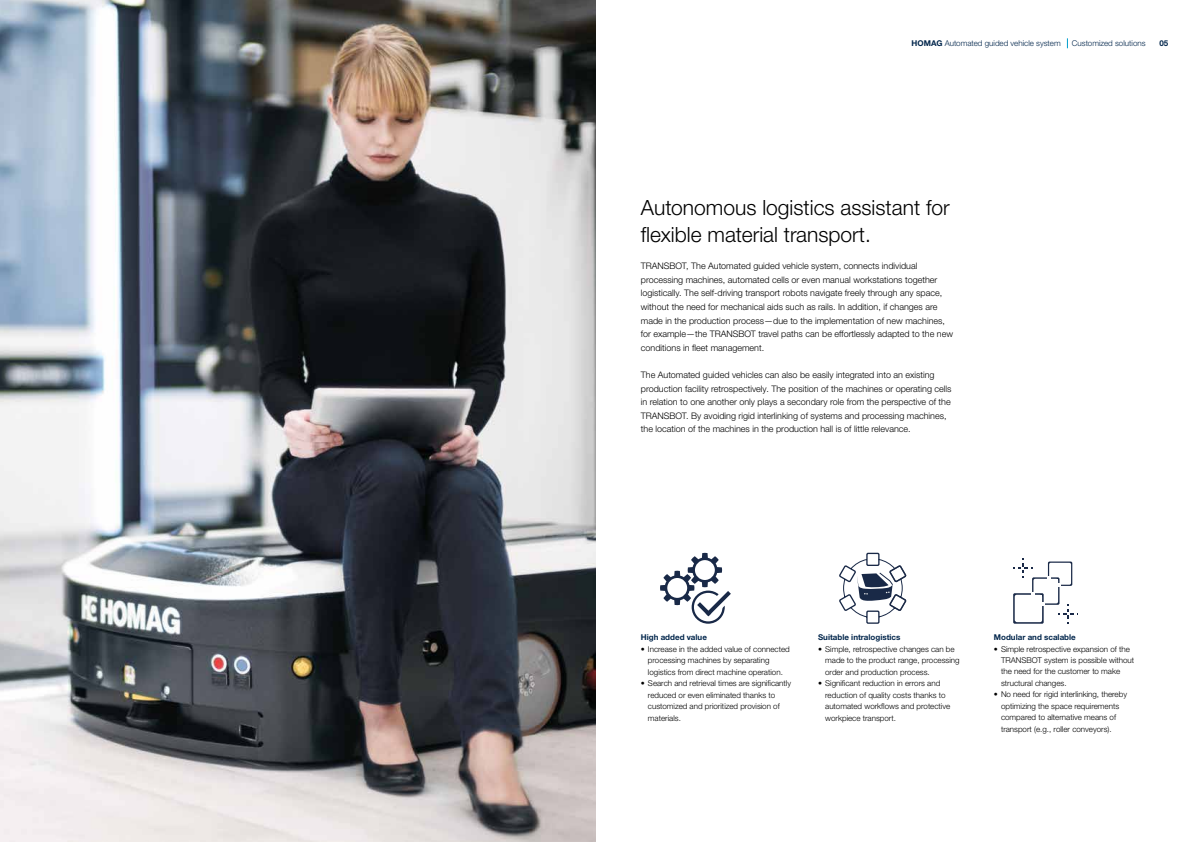
<style>
.page{position:relative;width:1191px;height:842px;background:#fff}
.page>*{position:absolute;margin:0;border:0;box-sizing:border-box;transform-origin:0 0}
.t1{font:300 21px/27.2px "Helvetica Neue LTW1 G";color:#000}
.t2{font:300 9px/13.6px "Helvetica Neue LTW1 G";color:#000}
.t3{font:300 8px/11.5px "Helvetica Neue LTW1 G";color:#000}
.t4{font:700 8px "Helvetica Neue LTW1 G";color:#00254b}
.t5{font:300 8px "Helvetica Neue LTW1 G";color:#00254b}
.s1{font-weight:700}
</style>
<div class="page">
<svg style="left:660px;top:553px;width:71px;height:71px"></svg>
<div style="left:667px;top:578px;width:20px;height:20px;background:#fff;border-radius:50%"></div>
<svg style="left:839px;top:553px;width:67px;height:71px"></svg>
<hr style="left:1058px;top:613px;width:20px;height:2px;background:#192947">
<svg style="left:1013px;top:558px;width:63px;height:66px"></svg>
<img style="left:0;top:0;width:595px;height:842px">
<p class="t5" style="left:911px;top:39px;width:151px"><span class="s1">HOMAG</span> Automated guided vehicle system</p>
<p class="t5" style="left:1072px;top:39px;width:75px">Customized solutions</p>
<p class="t4" style="left:1159px;top:39px;width:10px">05</p>
<h1 class="t1" style="left:641px;top:194px;width:310px">Autonomous logistics assistant for flexible material transport.</h1>
<p class="t2" style="left:641px;top:259px;width:314px">TRANSBOT, The Automated guided vehicle system, connects individual processing machines, automated cells or even manual workstations together logistically. The self-driving transport robots navigate freely through any space, without the need for mechanical aids such as rails. In addition, if changes are made in the production process—due to the implementation of new machines, for example—the TRANSBOT travel paths can be effortlessly adapted to the new conditions in fleet management.</p>
<p class="t2" style="left:641px;top:368px;width:312px">The Automated guided vehicles can also be easily integrated into an existing production facility retrospectively. The position of the machines or operating cells in relation to one another only plays a secondary role from the perspective of the TRANSBOT. By avoiding rigid interlinking of systems and processing machines, the location of the machines in the production hall is of little relevance.</p>
<p class="t4" style="left:641px;top:632px;width:68px">High added value</p>
<p class="t3" style="left:648px;top:643px;width:143px;text-indent:-7px">• Increase in the added value of connected processing machines by separating logistics from direct machine operation.</p>
<p class="t3" style="left:648px;top:677px;width:145px;text-indent:-7px">• Search and retrieval times are significantly reduced or even eliminated thanks to customized and prioritized provision of materials.</p>
<p class="t4" style="left:818px;top:632px;width:84px">Suitable intralogistics</p>
<p class="t3" style="left:825px;top:643px;width:136px;text-indent:-7px">• Simple, retrospective changes can be made to the product range, processing order and production process.</p>
<p class="t3" style="left:825px;top:677px;width:127px;text-indent:-7px">• Significant reduction in errors and reduction of quality costs thanks to automated workflows and protective workpiece transport.</p>
<p class="t4" style="left:994px;top:632px;width:83px">Modular and scalable</p>
<p class="t3" style="left:1001px;top:643px;width:135px;text-indent:-7px">• Simple retrospective expansion of the<br>TRANSBOT system is possible without the need for the customer to make structural changes.</p>
<p class="t3" style="left:1001px;top:689px;width:128px;text-indent:-7px">• No need for rigid interlinking, thereby optimizing the space requirements compared to alternative means of transport (e.g., roller conveyors).</p>
</div>
